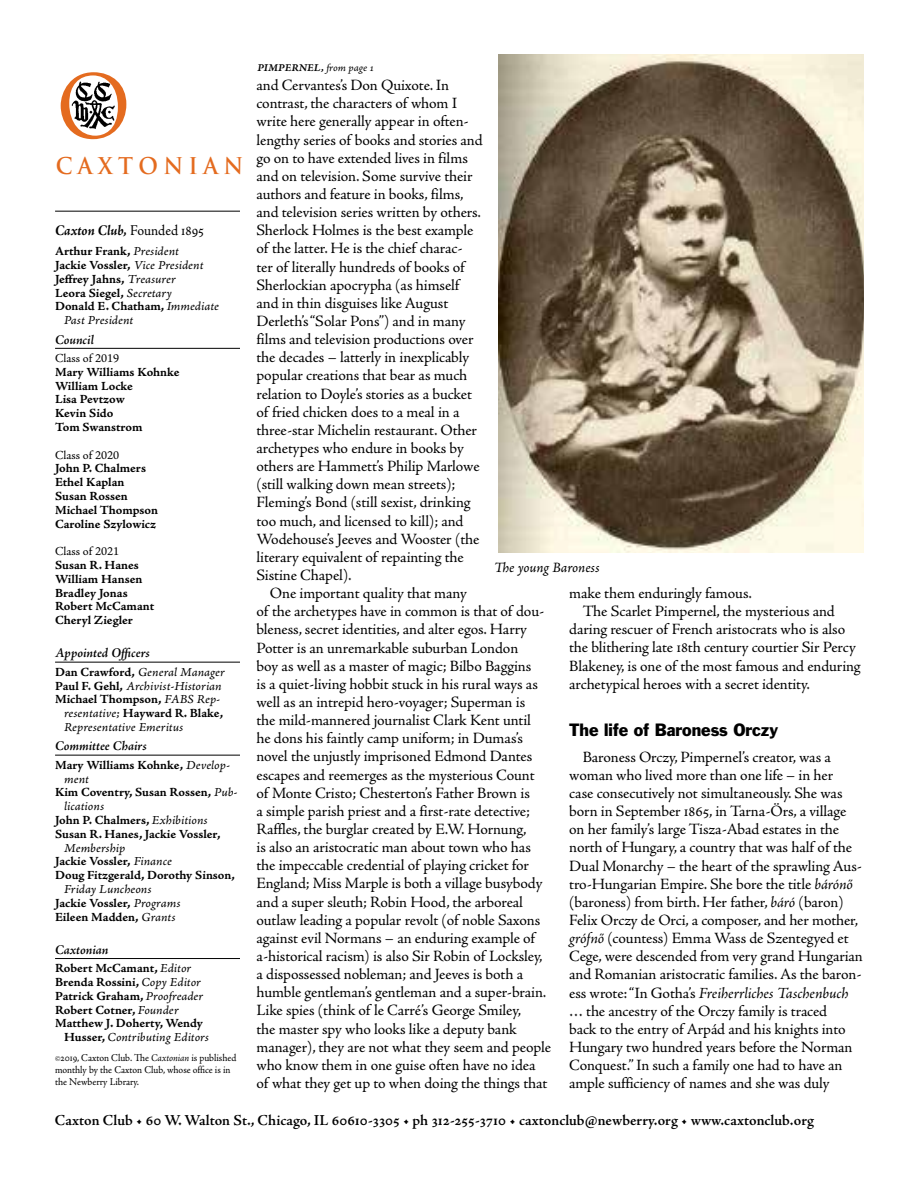
<style>
.page{position:relative;width:918px;height:1188px;background:#fff}
.page>*{position:absolute;margin:0;border:0;box-sizing:border-box;transform-origin:0 0}
.t1{font:100.5px "Trajan Pro";color:#e46b1f;scale:.94 1}
.t2{font:700 22.5px "Trajan Pro";letter-spacing:.25em;color:#e46b1f;scale:.94 1}
.t3{font:16.5px "Franklin Gothic";letter-spacing:-.005em;color:#000;scale:.95 1}
.t4{font:15.75px/18.1px "Adobe Jenson Pro";letter-spacing:-.01em;color:#000}
.t5{font:600 15.3px "Adobe Jenson Pro";color:#000}
.t6{font:italic 700 15px "Adobe Jenson Pro";color:#000;scale:.94 1}
.t7{font:14.25px "Adobe Jenson Pro It Capt";letter-spacing:-.01em;color:#000;scale:.95 1}
.t8{font:italic 600 13.5px "Adobe Jenson Pro";letter-spacing:-.005em;color:#000}
.t9{font:12.3px/13.8px "Adobe Jenson Pro Bold Capt";letter-spacing:-.005em;color:#000}
.t10{font:12.3px/13.8px "Adobe Jenson Pro It Capt";color:#000}
.t11{font:12.3px "Adobe Jenson Pro";color:#000}
.t12{font:10.5px/12px "Adobe Jenson Pro";letter-spacing:-.005em;color:#000;scale:.94 1}
.t13{font:10.5px "Adobe Jenson Pro Bold It Capt";color:#000}
.s1{font-weight:400;font-style:normal}
.s2{font-family:"Adobe Jenson Pro It Capt"}
.s3{font-family:"Adobe Jenson Pro Bold Capt"}
.s4{font-size:7.5px}
.s5{font-style:italic}
</style>
<div class="page">
<img style="left:71px;top:81px;width:44px;height:48px">
<hr style="left:55px;top:211px;width:185px;height:1px;background:#000">
<hr style="left:55px;top:348px;width:185px;height:1px;background:#000">
<hr style="left:55px;top:662px;width:185px;height:1px;background:#000">
<hr style="left:55px;top:755px;width:185px;height:1px;background:#000">
<hr style="left:55px;top:958px;width:185px;height:1px;background:#000">
<img style="left:498px;top:54px;width:365px;height:499px">
<h1 class="t1" style="left:56px;top:37px;width:83px">o</h1>
<h2 class="t2" style="left:56px;top:152px;width:201px">CAXTONIAN</h2>
<p class="t6" style="left:55px;top:222px;width:160px">Caxton Club, <span class="s1">Founded 1895</span></p>
<p class="t9" style="left:55px;top:245px;width:165px">Arthur Frank, <span class="s2">President<br></span>Jackie Vossler, <span class="s2">Vice President<br></span>Jeffrey Jahns, <span class="s2">Treasurer<br></span>Leora Siegel, <span class="s2">Secretary<br></span>Donald E. Chatham, <span class="s2">Immediate</span></p>
<p class="t10" style="left:64px;top:314px;width:71px">Past President</p>
<p class="t8" style="left:55px;top:332px;width:40px">Council</p>
<p class="t11" style="left:55px;top:351px;width:66px">Class of 2019</p>
<p class="t9" style="left:55px;top:365px;width:126px">Mary Williams Kohnke<br>William Locke<br>Lisa Pevtzow<br>Kevin Sido<br>Tom Swanstrom</p>
<p class="t11" style="left:55px;top:448px;width:66px">Class of 2020</p>
<p class="t9" style="left:55px;top:462px;width:105px">John P. Chalmers<br>Ethel Kaplan<br>Susan Rossen<br>Michael Thompson<br>Caroline Szylowicz</p>
<p class="t11" style="left:55px;top:544px;width:66px">Class of 2021</p>
<p class="t9" style="left:55px;top:559px;width:101px">Susan R. Hanes<br>William Hansen<br>Bradley Jonas<br>Robert McCamant<br>Cheryl Ziegler</p>
<p class="t8" style="left:55px;top:646px;width:96px">Appointed Officers</p>
<p class="t10" style="left:55px;top:666px;width:171px"><span class="s3">Dan Crawford,</span> General Manager<br><span class="s3">Paul F. Gehl,</span> Archivist-Historian</p>
<p class="t9" style="left:55px;top:693px;width:170px;text-align:right">Michael Thompson, <span class="s2">FABS Rep&shy;resentative;</span> Hayward R. Blake,</p>
<p class="t10" style="left:64px;top:721px;width:121px">Representative Emeritus</p>
<p class="t8" style="left:55px;top:739px;width:93px">Committee Chairs</p>
<p class="t9" style="left:55px;top:758px;width:176px">Mary Williams Kohnke, <span class="s2">Develop-</span></p>
<p class="t10" style="left:64px;top:773px;width:26px">ment</p>
<p class="t9" style="left:55px;top:786px;width:184px">Kim Coventry, Susan Rossen, <span class="s2">Pub-</span></p>
<p class="t10" style="left:64px;top:800px;width:42px">lications</p>
<p class="t9" style="left:55px;top:814px;width:167px">John P. Chalmers, <span class="s2">Exhibitions<br></span>Susan R. Hanes, Jackie Vossler,</p>
<p class="t10" style="left:64px;top:842px;width:63px">Membership</p>
<p class="t9" style="left:55px;top:855px;width:181px">Jackie Vossler, <span class="s2">Finance<br></span>Doug Fitzgerald, Dorothy Sinson,</p>
<p class="t10" style="left:64px;top:883px;width:89px">Friday Luncheons</p>
<p class="t9" style="left:55px;top:896px;width:127px">Jackie Vossler, <span class="s2">Programs<br></span>Eileen Madden, <span class="s2">Grants</span></p>
<p class="t8" style="left:55px;top:942px;width:55px">Caxtonian</p>
<p class="t9" style="left:55px;top:962px;width:150px">Robert McCamant, <span class="s2">Editor<br></span>Brenda Rossini, <span class="s2">Copy Editor<br></span>Patrick Graham, <span class="s2">Proofreader<br></span>Robert Cotner, <span class="s2">Founder<br></span>Matthew J. Doherty, Wendy</p>
<p class="t10" style="left:64px;top:1031px;width:146px"><span class="s3">Husser,</span> Contributing Editors</p>
<p class="t12" style="left:55px;top:1052px;width:194px"><span class="s4">©</span>2019, Caxton Club. The <span class="s5">Caxtonian</span> is published monthly by the Caxton Club, whose office is in the Newberry Library.</p>
<p class="t13" style="left:257px;top:61px;width:118px">PIMPERNEL, <span class="s2">from page 1</span></p>
<p class="t4" style="left:256px;top:76px;width:228px">and Cervantes’s Don Quixote. In contrast, the characters of whom I write here generally appear in often&shy;lengthy series of books and stories and go on to have extended lives in films and on television. Some survive their authors and feature in books, films, and television series written by others.<br>Sherlock Holmes is the best example of the latter. He is the chief charac&shy;ter of literally hundreds of books of Sherlockian apocrypha (as himself and in thin disguises like August Derleth’s “Solar Pons”) and in many films and television productions over the decades – latterly in inexplicably popular creations that bear as much relation to Doyle’s stories as a bucket of fried chicken does to a meal in a three-star Michelin restaurant. Other archetypes who endure in books by others are Hammett’s Philip Marlowe (still walking down mean streets); Fleming’s Bond (still sexist, drinking too much, and licensed to kill); and Wodehouse’s Jeeves and Wooster (the literary equivalent of repainting the Sistine Chapel).</p>
<p class="t4" style="left:256px;top:584px;width:296px;text-indent:13px">One important quality that many<br>of the archetypes have in common is that of dou&shy;bleness, secret identities, and alter egos. Harry Potter is an unremarkable suburban London<br>boy as well as a master of magic; Bilbo Baggins<br>is a quiet-living hobbit stuck in his rural ways as well as an intrepid hero-voyager; Superman is<br>the mild-mannered journalist Clark Kent until<br>he dons his faintly camp uniform; in Dumas’s novel the unjustly imprisoned Edmond Dantes escapes and reemerges as the mysterious Count<br>of Monte Cristo; Chesterton’s Father Brown is<br>a simple parish priest and a first-rate detective; Raffles, the burglar created by E.W. Hornung,<br>is also an aristocratic man about town who has the impeccable credential of playing cricket for England; Miss Marple is both a village busybody and a super sleuth; Robin Hood, the arboreal outlaw leading a popular revolt (of noble Saxons against evil Normans – an enduring example of a-historical racism) is also Sir Robin of Locksley, a dispossessed nobleman; and Jeeves is both a humble gentleman’s gentleman and a super-brain.<br>Like spies (think of le Carré’s George Smiley,<br>the master spy who looks like a deputy bank manager), they are not what they seem and people who know them in one guise often have no idea of what they get up to when doing the things that</p>
<p class="t4" style="left:569px;top:584px;width:184px">make them enduringly famous.</p>
<p class="t7" style="left:494px;top:559px;width:113px">The young Baroness</p>
<p class="t4" style="left:583px;top:602px;width:254px">The Scarlet Pimpernel, the mysterious and</p>
<p class="t4" style="left:569px;top:621px;width:278px">daring rescuer of French aristocrats who is also</p>
<p class="t4" style="left:569px;top:639px;width:288px">the blithering late 18th century courtier Sir Percy</p>
<p class="t4" style="left:569px;top:657px;width:293px">Blakeney, is one of the most famous and enduring</p>
<p class="t4" style="left:569px;top:675px;width:242px">archetypical heroes with a secret identity.</p>
<p class="t3" style="left:569px;top:719px;width:221px">The life of Baroness Orczy</p>
<p class="t4" style="left:569px;top:748px;width:295px;text-indent:13px">Baroness Orczy, Pimpernel’s creator, was a woman who lived more than one life – in her<br>case consecutively not simultaneously. She was born in September 1865, in Tarna-Örs, a village on her family’s large Tisza-Abad estates in the north of Hungary, a country that was half of the Dual Monarchy – the heart of the sprawling Aus&shy;tro-Hungarian Empire. She bore the title <span class="s5">bárónő </span>(baroness) from birth. Her father, <span class="s5">báró</span> (baron)<br>Felix Orczy de Orci, a composer, and her mother, <span class="s5">grófnő</span> (countess) Emma Wass de Szentegyed et Cege, were descended from very grand Hungarian and Romanian aristocratic families. As the baron&shy;ess wrote: “In Gotha’s <span class="s5">Freiherrliches Taschenbuch </span>… the ancestry of the Orczy family is traced<br>back to the entry of Arpád and his knights into Hungary two hundred years before the Norman Conquest.” In such a family one had to have an ample sufficiency of names and she was duly</p>
<p class="t5" style="left:55px;top:1111px;width:761px">Caxton Club • 60 W. Walton St., Chicago, IL 60610-3305 • ph 312-255-3710 • caxtonclub@newberry.org • www.caxtonclub.org</p>
</div>
